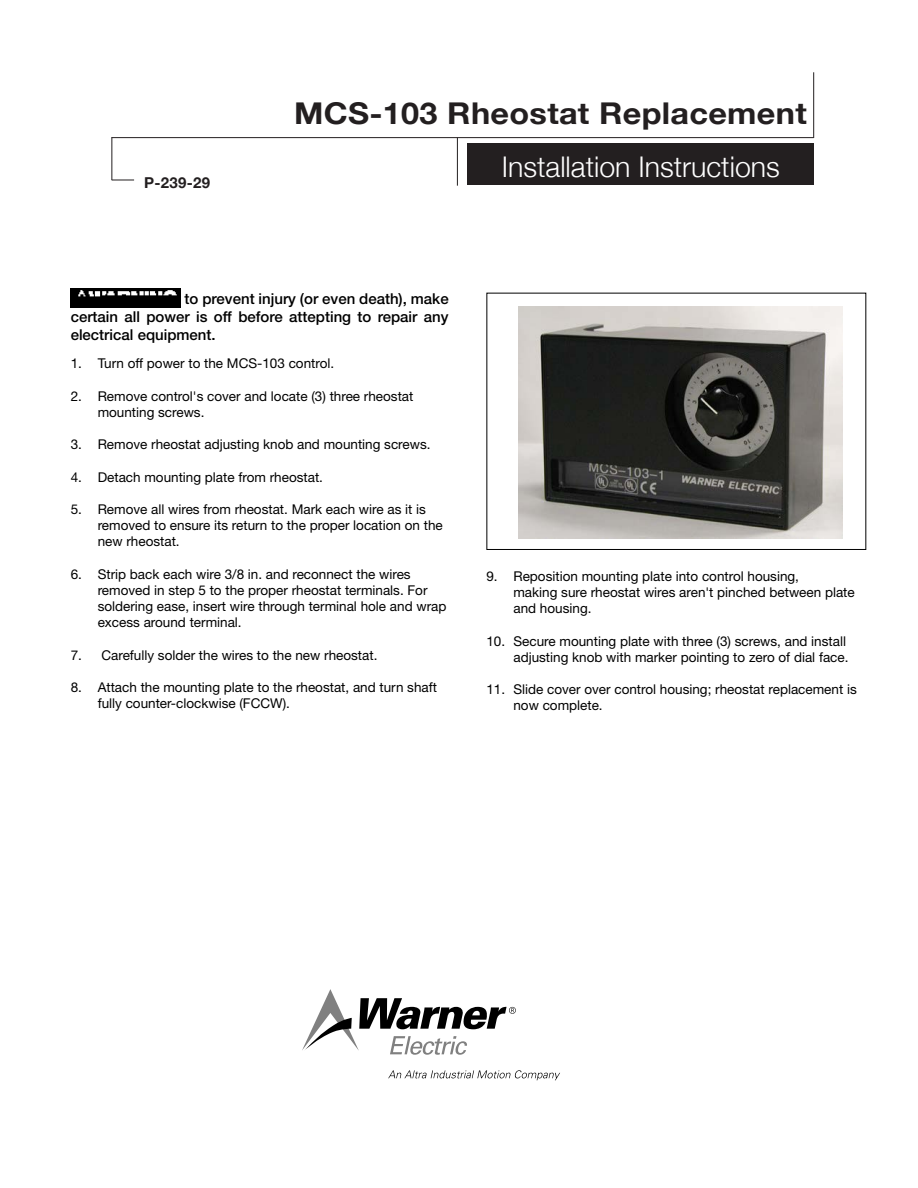
<style>
.page{position:relative;width:918px;height:1188px;background:#fff}
.page>*{position:absolute;margin:0;border:0;box-sizing:border-box;transform-origin:0 0}
.t1{font:700 30px "Helvetica Neue";letter-spacing:.01em;color:#231f20;scale:1.08 1}
.t2{font:300 28.5px "Helvetica Neue";color:#fff}
.t3{font:500 15px/18px "Helvetica Neue";color:#000;text-align:justify}
.t4{font:700 15px "Helvetica Neue";color:#231f20}
.t5{font:13.5px/16.2px "Helvetica Neue";color:#000}
</style>
<div class="page">
<hr style="left:111px;top:137px;width:703px;height:1px;background:#231f20">
<div style="left:468px;top:144px;width:346px;height:41px;background:#231f20"></div>
<hr style="left:457px;top:138px;width:1px;height:48px;background:#231f20">
<hr style="left:111px;top:137px;width:1px;height:43px;background:#231f20">
<hr style="left:813px;top:72px;width:1px;height:66px;background:#231f20">
<svg style="left:112px;top:180px;width:22px;height:1px"></svg>
<div style="left:486px;top:293px;width:380px;height:257px;border:1px solid #000"></div>
<img style="left:71px;top:288px;width:109px;height:20px">
<img style="left:518px;top:306px;width:324px;height:232px">
<svg style="left:388px;top:1070px;width:172px;height:10px"></svg>
<svg style="left:302px;top:989px;width:214px;height:66px"></svg>
<p class="t4" style="left:144px;top:174px;width:68px">P-239-29</p>
<h1 class="t1" style="left:294px;top:95px;width:476px">MCS-103 Rheostat Replacement</h1>
<h2 class="t2" style="left:502px;top:149px;width:280px">Installation Instructions</h2>
<p class="t3" style="left:71px;top:291px;width:380px;text-indent:114px">to prevent injury (or even death), make certain all power is off before attepting to repair any electrical equipment.</p>
<p class="t5" style="left:71px;top:357px;width:265px">1. Turn off power to the MCS-103 control.</p>
<p class="t5" style="left:98px;top:389px;width:317px;text-indent:-27px">2. Remove control's cover and locate (3) three rheostat mounting screws.</p>
<p class="t5" style="left:71px;top:438px;width:361px">3. Remove rheostat adjusting knob and mounting screws.</p>
<p class="t5" style="left:71px;top:470px;width:254px">4. Detach mounting plate from rheostat.</p>
<p class="t5" style="left:98px;top:502px;width:347px;text-indent:-27px">5. Remove all wires from rheostat. Mark each wire as it is removed to ensure its return to the proper location on the new rheostat.</p>
<p class="t5" style="left:98px;top:567px;width:350px;text-indent:-27px">6. Strip back each wire 3/8 in. and reconnect the wires removed in step 5 to the proper rheostat terminals. For soldering ease, insert wire through terminal hole and wrap excess around terminal.</p>
<p class="t5" style="left:71px;top:648px;width:308px">7. Carefully solder the wires to the new rheostat.</p>
<p class="t5" style="left:98px;top:681px;width:341px;text-indent:-27px">8. Attach the mounting plate to the rheostat, and turn shaft fully counter-clockwise (FCCW).</p>
<p class="t5" style="left:513px;top:569px;width:343px;text-indent:-27px">9. Reposition mounting plate into control housing,<br>making sure rheostat wires aren't pinched between plate and housing.</p>
<p class="t5" style="left:486px;top:634px;width:364px;text-align:right">10. Secure mounting plate with three (3) screws, and install adjusting knob with marker pointing to zero of dial face.</p>
<p class="t5" style="left:513px;top:683px;width:345px;text-indent:-27px">11. Slide cover over control housing; rheostat replacement is now complete.</p>
</div>
